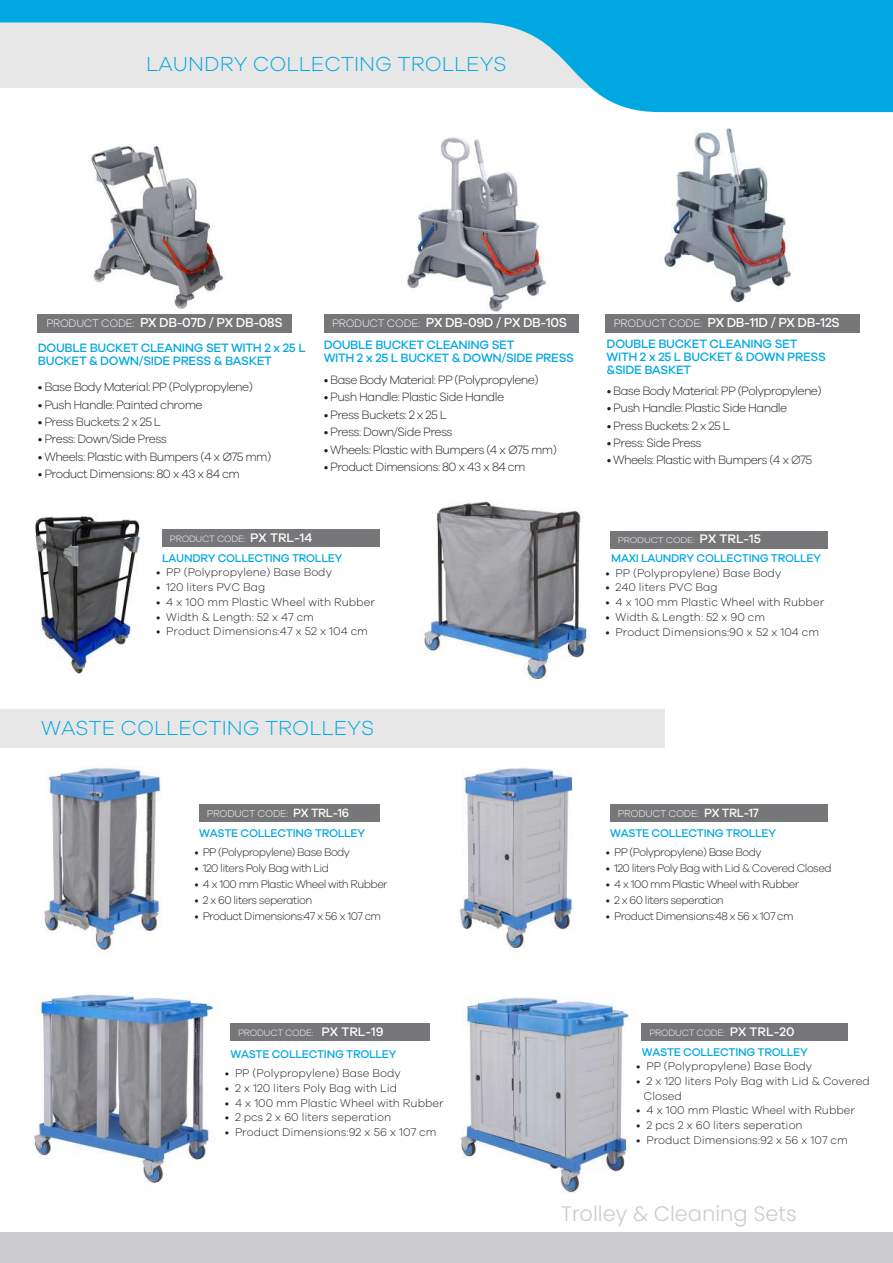
<style>
.page{position:relative;width:893px;height:1263px;background:#fff}
.page>*{position:absolute;margin:0;border:0;box-sizing:border-box;transform-origin:0 0}
.t1{font:300 21px "Galano Grotesque";color:#00a8e2}
.t2{font:300 21px "Poppins";color:#cccbd0}
.t3{font:500 13.5px "Galano Grotesque";letter-spacing:-.025em;color:#fff}
.t4{font:500 12.6px/13px "Galano Grotesque";letter-spacing:-.025em;color:#00a8e2}
.t5{font:300 12.45px "Galano Grotesque";letter-spacing:-.05em;color:#221e20}
.t6{font:300 11.55px/14.7px "Galano Grotesque";color:#221e20}
.t7{font:500 11.55px "Galano Grotesque";letter-spacing:-.025em;color:#00a8e2}
.t8{font:300 11.4px "Galano Grotesque";letter-spacing:-.05em;color:#221e20}
.t9{font:300 10.35px "Galano Grotesque";letter-spacing:-.025em;color:#fff}
.t10{font:300 9.45px "Galano Grotesque";letter-spacing:-.025em;color:#fff}
.t11{font:300 8.55px "Galano Grotesque";letter-spacing:-.025em;color:#fff;scale:1.11 1}
.s1{font-weight:300;font-size:11.25px}
.s2{font-weight:500;font-size:12.75px}
.s3{font-weight:500;font-size:12.45px}
</style>
<div class="page">
<img style="left:460px;top:997px;width:182px;height:197px">
<div style="left:0;top:709px;width:665px;height:39px;background:#e8e7e7"></div>
<div style="left:0;top:1233px;width:893px;height:30px;background:#cccbd0"></div>
<svg style="left:0;top:0;width:893px;height:112px;background:#76cae7"></svg>
<img style="left:35px;top:516px;width:105px;height:159px">
<img style="left:423px;top:501px;width:192px;height:179px">
<div style="left:162px;top:530px;width:218px;height:17px;background:#77777a"></div>
<div style="left:610px;top:531px;width:218px;height:17px;background:#77777a"></div>
<div style="left:199px;top:804px;width:181px;height:17px;background:#77777a"></div>
<div style="left:610px;top:805px;width:218px;height:17px;background:#77777a"></div>
<img style="left:44px;top:767px;width:117px;height:186px">
<img style="left:459px;top:768px;width:119px;height:184px">
<img style="left:34px;top:992px;width:185px;height:193px">
<div style="left:230px;top:1023px;width:200px;height:18px;background:#77777a"></div>
<div style="left:642px;top:1023px;width:206px;height:18px;background:#77777a"></div>
<img style="left:407px;top:137px;width:140px;height:175px">
<img style="left:70px;top:97px;width:158px;height:212px">
<div style="left:37px;top:314px;width:255px;height:19px;background:#77777a"></div>
<div style="left:324px;top:314px;width:255px;height:19px;background:#77777a"></div>
<div style="left:605px;top:314px;width:255px;height:19px;background:#77777a"></div>
<img style="left:660px;top:128px;width:131px;height:175px">
<h1 class="t1" style="left:146px;top:52px;width:362px">LAUNDRY COLLECTING TROLLEYS</h1>
<p class="t3" style="left:46px;top:315px;width:238px"><span class="s1">PRODUCT CODE:</span> PX DB-07D / PX DB-08S</p>
<p class="t4" style="left:38px;top:341px;width:269px">DOUBLE BUCKET CLEANING SET WITH 2 x 25 L<br>BUCKET &amp; DOWN/SIDE PRESS &amp; BASKET</p>
<p class="t5" style="left:38px;top:379px;width:216px">• Base Body Material: PP (Polypropylene)</p>
<p class="t5" style="left:38px;top:397px;width:166px">• Push Handle: Painted chrome</p>
<p class="t5" style="left:38px;top:414px;width:125px">• Press Buckets: 2 x 25 L</p>
<p class="t5" style="left:38px;top:432px;width:131px">• Press: Down/Side Press</p>
<p class="t5" style="left:38px;top:449px;width:235px">• Wheels: Plastic with Bumpers (4 x Ø75 mm)</p>
<p class="t5" style="left:38px;top:467px;width:203px">• Product Dimensions: 80 x 43 x 84 cm</p>
<p class="t3" style="left:332px;top:315px;width:236px"><span class="s1">PRODUCT CODE:</span> PX DB-09D / PX DB-10S</p>
<p class="t4" style="left:324px;top:338px;width:252px">DOUBLE BUCKET CLEANING SET<br>WITH 2 x 25 L BUCKET &amp; DOWN/SIDE PRESS</p>
<p class="t5" style="left:324px;top:372px;width:216px">• Base Body Material: PP (Polypropylene)</p>
<p class="t5" style="left:324px;top:390px;width:182px">• Push Handle: Plastic Side Handle</p>
<p class="t5" style="left:324px;top:407px;width:125px">• Press Buckets: 2 x 25 L</p>
<p class="t5" style="left:324px;top:425px;width:131px">• Press: Down/Side Press</p>
<p class="t5" style="left:324px;top:442px;width:235px">• Wheels: Plastic with Bumpers (4 x Ø75 mm)</p>
<p class="t5" style="left:324px;top:459px;width:203px">• Product Dimensions: 80 x 43 x 84 cm</p>
<p class="t10" style="left:170px;top:533px;width:144px">PRODUCT CODE: <span class="s2">PX TRL-14</span></p>
<p class="t7" style="left:162px;top:551px;width:182px">LAUNDRY COLLECTING TROLLEY</p>
<p class="t6" style="left:156px;top:565px;width:177px">• PP (Polypropylene) Base Body</p>
<p class="t6" style="left:156px;top:579px;width:111px">• 120 liters PVC Bag</p>
<p class="t6" style="left:156px;top:594px;width:220px">• 4 x 100 mm Plastic Wheel with Rubber</p>
<p class="t6" style="left:156px;top:609px;width:159px">• Width &amp; Length: 52 x 47 cm</p>
<p class="t6" style="left:156px;top:624px;width:213px">• Product Dimensions:47 x 52 x 104 cm</p>
<p class="t3" style="left:614px;top:315px;width:227px"><span class="s1">PRODUCT CODE:</span> PX DB-11D / PX DB-12S</p>
<p class="t4" style="left:607px;top:337px;width:221px">DOUBLE BUCKET CLEANING SET<br>WITH 2 x 25 L BUCKET &amp; DOWN PRESS &amp;SIDE BASKET</p>
<p class="t5" style="left:607px;top:383px;width:216px">• Base Body Material: PP (Polypropylene)</p>
<p class="t5" style="left:607px;top:400px;width:182px">• Push Handle: Plastic Side Handle</p>
<p class="t5" style="left:607px;top:418px;width:125px">• Press Buckets: 2 x 25 L</p>
<p class="t5" style="left:607px;top:435px;width:96px">• Press: Side Press</p>
<p class="t5" style="left:607px;top:453px;width:207px">• Wheels: Plastic with Bumpers (4 x Ø75</p>
<p class="t11" style="left:618px;top:535px;width:131px">PRODUCT CODE: <span class="s2">PX TRL-15</span></p>
<p class="t7" style="left:611px;top:551px;width:211px">MAXI LAUNDRY COLLECTING TROLLEY</p>
<p class="t6" style="left:605px;top:565px;width:177px">• PP (Polypropylene) Base Body</p>
<p class="t6" style="left:605px;top:580px;width:114px">• 240 liters PVC Bag</p>
<p class="t6" style="left:605px;top:594px;width:220px">• 4 x 100 mm Plastic Wheel with Rubber</p>
<p class="t6" style="left:605px;top:609px;width:161px">• Width &amp; Length: 52 x 90 cm</p>
<p class="t6" style="left:605px;top:624px;width:215px">• Product Dimensions:90 x 52 x 104 cm</p>
<h1 class="t1" style="left:41px;top:715px;width:334px">WASTE COLLECTING TROLLEYS</h1>
<p class="t9" style="left:207px;top:807px;width:144px">PRODUCT CODE: <span class="s3">PX TRL-16</span></p>
<p class="t7" style="left:199px;top:826px;width:168px">WASTE COLLECTING TROLLEY</p>
<p class="t8" style="left:194px;top:845px;width:157px">• PP (Polypropylene) Base Body</p>
<p class="t8" style="left:194px;top:861px;width:136px">• 120 liters Poly Bag with Lid</p>
<p class="t8" style="left:194px;top:878px;width:195px">• 4 x 100 mm Plastic Wheel with Rubber</p>
<p class="t8" style="left:194px;top:894px;width:120px">• 2 x 60 liters seperation</p>
<p class="t8" style="left:194px;top:910px;width:188px">• Product Dimensions:47 x 56 x 107 cm</p>
<p class="t9" style="left:618px;top:807px;width:142px">PRODUCT CODE: <span class="s3">PX TRL-17</span></p>
<p class="t7" style="left:610px;top:826px;width:168px">WASTE COLLECTING TROLLEY</p>
<p class="t8" style="left:606px;top:845px;width:157px">• PP (Polypropylene) Base Body</p>
<p class="t8" style="left:606px;top:861px;width:227px">• 120 liters Poly Bag with Lid &amp; Covered Closed</p>
<p class="t8" style="left:606px;top:878px;width:195px">• 4 x 100 mm Plastic Wheel with Rubber</p>
<p class="t8" style="left:606px;top:894px;width:120px">• 2 x 60 liters seperation</p>
<p class="t8" style="left:606px;top:910px;width:189px">• Product Dimensions:48 x 56 x 107 cm</p>
<p class="t10" style="left:238px;top:1027px;width:147px">PRODUCT CODE: <span class="s2">PX TRL-19</span></p>
<p class="t7" style="left:230px;top:1047px;width:168px">WASTE COLLECTING TROLLEY</p>
<p class="t6" style="left:225px;top:1065px;width:177px">• PP (Polypropylene) Base Body</p>
<p class="t6" style="left:225px;top:1080px;width:174px">• 2 x 120 liters Poly Bag with Lid</p>
<p class="t6" style="left:225px;top:1095px;width:220px">• 4 x 100 mm Plastic Wheel with Rubber</p>
<p class="t6" style="left:225px;top:1110px;width:168px">• 2 pcs 2 x 60 liters seperation</p>
<p class="t6" style="left:225px;top:1124px;width:213px">• Product Dimensions:92 x 56 x 107 cm</p>
<p class="t10" style="left:650px;top:1027px;width:146px">PRODUCT CODE: <span class="s2">PX TRL-20</span></p>
<p class="t7" style="left:642px;top:1045px;width:168px">WASTE COLLECTING TROLLEY</p>
<p class="t6" style="left:636px;top:1059px;width:177px">• PP (Polypropylene) Base Body</p>
<p class="t6" style="left:643px;top:1073px;width:228px;text-indent:-7px">• 2 x 120 liters Poly Bag with Lid &amp; Covered<br>Closed</p>
<p class="t6" style="left:636px;top:1103px;width:220px">• 4 x 100 mm Plastic Wheel with Rubber</p>
<p class="t6" style="left:636px;top:1117px;width:168px">• 2 pcs 2 x 60 liters seperation</p>
<p class="t6" style="left:636px;top:1132px;width:213px">• Product Dimensions:92 x 56 x 107 cm</p>
<h1 class="t2" style="left:561px;top:1201px;width:237px">Trolley &amp; Cleaning Sets</h1>
</div>
